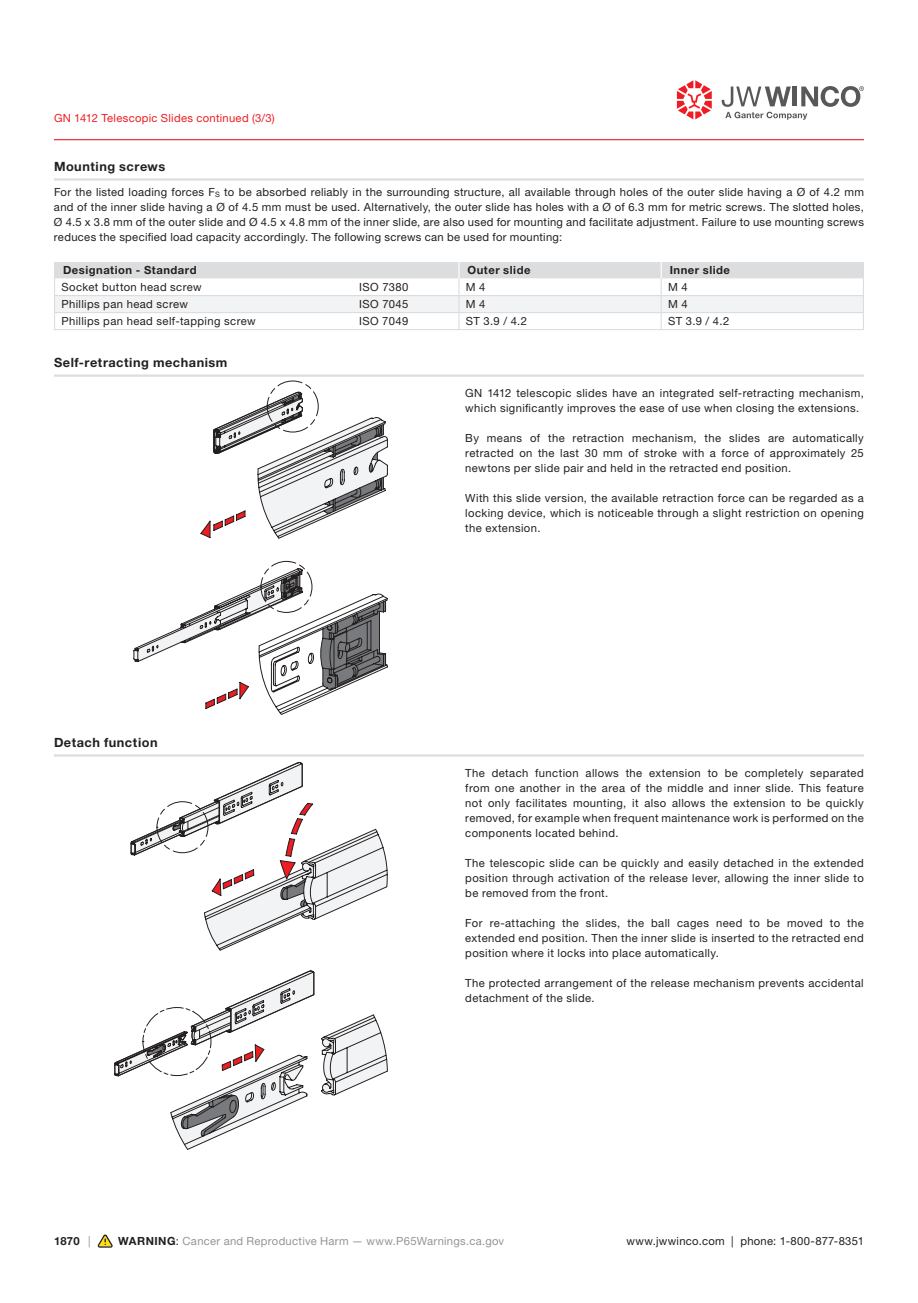
<style>
.page{position:relative;width:918px;height:1303px;background:#fff}
.page>*{position:absolute;margin:0;border:0;box-sizing:border-box;transform-origin:0 0}
.t1{font:700 12.75px "Helvetica Neue LTW1 G";letter-spacing:.04em;color:#231f20}
.t2{font:11.25px/15px "Helvetica Neue LTW1 G";letter-spacing:.035em;color:#231f20;text-align:justify}
.t3{font:11.25px "Helvetica Neue LT Pro";letter-spacing:.025em;color:#939598}
.t4{font:700 11.25px "Helvetica Neue LT Pro";letter-spacing:.045em;color:#231f20}
.t5{font:11.25px "Helvetica Neue LTW1 G";letter-spacing:.025em;color:#ee1d23}
.t6{font:700 11.25px "Helvetica Neue LTW1 G";color:#231f20}
.s1{font-weight:400;color:#939598}
.s2{font-weight:700;color:#231f20}
.s3{color:#231f20}
</style>
<div class="page">
<svg style="left:677px;top:80px;width:35px;height:39px"></svg>
<svg style="left:722px;top:86px;width:142px;height:34px"></svg>
<hr style="left:54px;top:139px;width:810px;height:1px;background:#ee1d23">
<svg style="left:98px;top:1234px;width:15px;height:13px"></svg>
<hr style="left:54px;top:374px;width:810px;height:3px;background:#dcdddf">
<svg style="left:200px;top:392px;width:188px;height:147px"></svg>
<div style="left:267px;top:381px;width:52px;height:51px;border:1px dashed #231f20;border-radius:50%"></div>
<svg style="left:133px;top:568px;width:255px;height:147px"></svg>
<div style="left:261px;top:561px;width:51px;height:52px;border:1px dashed #231f20;border-radius:50%"></div>
<hr style="left:54px;top:754px;width:810px;height:3px;background:#dcdddf">
<svg style="left:131px;top:762px;width:257px;height:189px"></svg>
<div style="left:157px;top:801px;width:51px;height:52px;border:1px dashed #231f20;border-radius:50%"></div>
<svg style="left:114px;top:970px;width:274px;height:180px"></svg>
<hr style="left:54px;top:178px;width:810px;height:3px;background:#dcdddf">
<svg style="left:54px;top:262px;width:810px;height:67px"></svg>
<hr style="left:54px;top:329px;width:299px;height:1px;background:#dcdddf">
<hr style="left:353px;top:329px;width:106px;height:1px;background:#dcdddf">
<hr style="left:459px;top:329px;width:202px;height:1px;background:#dcdddf">
<hr style="left:661px;top:329px;width:203px;height:1px;background:#dcdddf">
<p class="t5" style="left:54px;top:111px;width:222px">GN 1412 Telescopic Slides continued (3/3)</p>
<p class="t1" style="left:54px;top:158px;width:113px">Mounting screws</p>
<p class="t2" style="left:54px;top:184px;width:812px">For the listed loading forces F<sub>S</sub> to be absorbed reliably in the surrounding structure, all available through holes of the outer slide having a Ø of 4.2 mm and of the inner slide having a Ø of 4.5 mm must be used. Alternatively, the outer slide has holes with a Ø of 6.3 mm for metric screws. The slotted holes, Ø 4.5 x 3.8 mm of the outer slide and Ø 4.5 x 4.8 mm of the inner slide, are also used for mounting and facilitate adjustment. Failure to use mounting screws reduces the specified load capacity accordingly. The following screws can be used for mounting:</p>
<p class="t4" style="left:63px;top:263px;width:135px">Designation - Standard</p>
<p class="t4" style="left:468px;top:263px;width:65px">Outer slide</p>
<p class="t4" style="left:670px;top:263px;width:62px">Inner slide</p>
<p class="t2" style="left:62px;top:279px;width:142px">Socket button head screw</p>
<p class="t2" style="left:359px;top:279px;width:51px">ISO 7380</p>
<p class="t2" style="left:466px;top:279px;width:21px">M 4</p>
<p class="t2" style="left:668px;top:279px;width:21px">M 4</p>
<p class="t2" style="left:62px;top:296px;width:128px">Phillips pan head screw</p>
<p class="t2" style="left:359px;top:296px;width:51px">ISO 7045</p>
<p class="t2" style="left:466px;top:296px;width:21px">M 4</p>
<p class="t2" style="left:668px;top:296px;width:21px">M 4</p>
<p class="t2" style="left:62px;top:313px;width:196px">Phillips pan head self-tapping screw</p>
<p class="t2" style="left:359px;top:313px;width:50px">ISO 7049</p>
<p class="t2" style="left:466px;top:313px;width:63px">ST 3.9 / 4.2</p>
<p class="t2" style="left:668px;top:313px;width:63px">ST 3.9 / 4.2</p>
<p class="t1" style="left:54px;top:354px;width:175px">Self-retracting mechanism</p>
<p class="t1" style="left:54px;top:734px;width:105px">Detach function</p>
<p class="t2" style="left:465px;top:385px;width:400px">GN 1412 telescopic slides have an integrated self-retracting mechanism, which significantly improves the ease of use when closing the extensions.</p>
<p class="t2" style="left:465px;top:430px;width:400px">By means of the retraction mechanism, the slides are automatically retracted on the last 30 mm of stroke with a force of approximately 25 newtons per slide pair and held in the retracted end position.</p>
<p class="t2" style="left:465px;top:490px;width:400px">With this slide version, the available retraction force can be regarded as a locking device, which is noticeable through a slight restriction on opening the extension.</p>
<p class="t2" style="left:465px;top:765px;width:400px">The detach function allows the extension to be completely separated from one another in the area of the middle and inner slide. This feature not only facilitates mounting, it also allows the extension to be quickly removed, for example when frequent maintenance work is performed on the components located behind.</p>
<p class="t2" style="left:465px;top:855px;width:400px">The telescopic slide can be quickly and easily detached in the extended position through activation of the release lever, allowing the inner slide to be removed from the front.</p>
<p class="t2" style="left:465px;top:915px;width:400px">For re-attaching the slides, the ball cages need to be moved to the extended end position. Then the inner slide is inserted to the retracted end position where it locks into place automatically.</p>
<p class="t2" style="left:465px;top:975px;width:400px">The protected arrangement of the release mechanism prevents accidental detachment of the slide.</p>
<p class="t6" style="left:54px;top:1234px;width:38px">1870 <span class="s1">|</span></p>
<p class="t3" style="left:118px;top:1234px;width:388px"><span class="s2">WARNING</span><span class="s3">:</span> Cancer and Reproductive Harm — www.P65Warnings.ca.gov</p>
<p class="t2" style="left:626px;top:1233px;width:239px">www.jwwinco.com | phone: 1-800-877-8351</p>
</div>
